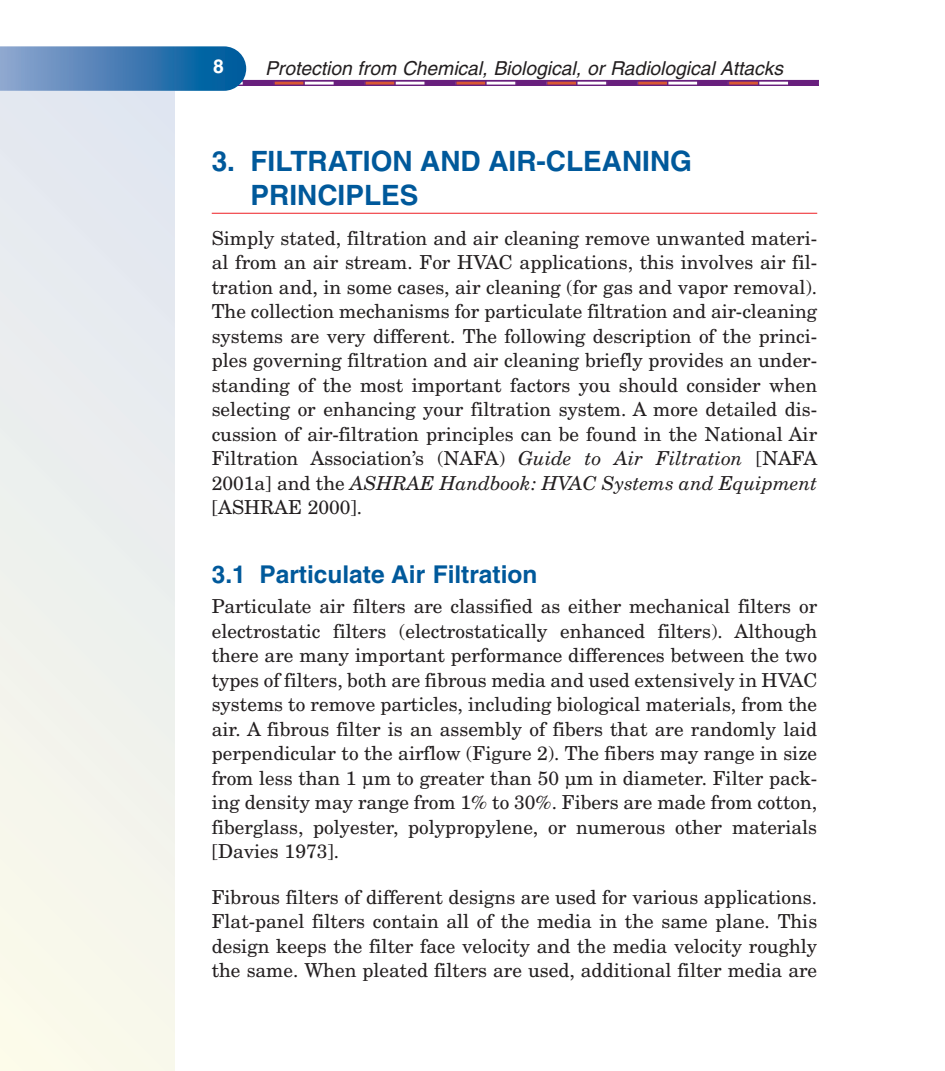
<style>
.page{position:relative;width:945px;height:1071px;background:#fff}
.page>*{position:absolute;margin:0;border:0;box-sizing:border-box;transform-origin:0 0}
.t1{font:700 28px/33.6px "Helvetica";color:#00599b}
.t2{font:700 24.5px "Helvetica";color:#00599b}
.t3{font:19.25px/24.5px "New Century Schlbk";color:#231f20;text-align:justify}
.t4{font:italic 19.25px "Helvetica";color:#231f20}
.t5{font:700 19.25px "Helvetica";color:#fff}
.s1{font-style:italic}
</style>
<div class="page">
<div style="left:0;top:91px;width:175px;height:980px;background:linear-gradient(to right,#f0f2ed,#ebeeee)"></div>
<svg style="left:0;top:46px;width:819px;height:45px"></svg>
<hr style="left:212px;top:213px;width:605px;height:1px;background:#ee1e24">
<p class="t5" style="left:213px;top:59px;width:12px">8</p>
<p class="t4" style="left:265px;top:61px;width:520px">Protection from Chemical, Biological, or Radiological Attacks</p>
<h1 class="t1" style="left:250px;top:147px;width:443px;text-indent:-39px">3. FILTRATION AND AIR-CLEANING<br>PRINCIPLES</h1>
<p class="t3" style="left:212px;top:227px;width:607px">Simply stated, filtration and air cleaning remove unwanted materi&shy;al from an air stream. For HVAC applications, this involves air fil&shy;tration and, in some cases, air cleaning (for gas and vapor removal).<br>The collection mechanisms for particulate filtration and air-cleaning systems are very different. The following description of the princi&shy;ples governing filtration and air cleaning briefly provides an under&shy;standing of the most important factors you should consider when selecting or enhancing your filtration system. A more detailed dis&shy;cussion of air-filtration principles can be found in the National Air Filtration Association’s (NAFA) <span class="s1">Guide to Air Filtration</span> [NAFA 2001a] and the <span class="s1">ASHRAE Handbook: HVAC Systems and Equipment </span>[ASHRAE 2000].</p>
<p class="t2" style="left:212px;top:566px;width:327px">3.1 Particulate Air Filtration</p>
<p class="t3" style="left:212px;top:596px;width:607px">Particulate air filters are classified as either mechanical filters or electrostatic filters (electrostatically enhanced filters). Although there are many important performance differences between the two types of filters, both are fibrous media and used extensively in HVAC systems to remove particles, including biological materials, from the air. A fibrous filter is an assembly of fibers that are randomly laid perpendicular to the airflow (Figure 2). The fibers may range in size from less than 1 µm to greater than 50 µm in diameter. Filter pack&shy;ing density may range from 1% to 30%. Fibers are made from cotton, fiberglass, polyester, polypropylene, or numerous other materials [Davies 1973].</p>
<p class="t3" style="left:212px;top:886px;width:607px">Fibrous filters of different designs are used for various applications.<br>Flat-panel filters contain all of the media in the same plane. This design keeps the filter face velocity and the media velocity roughly the same. When pleated filters are used, additional filter media are</p>
</div>
